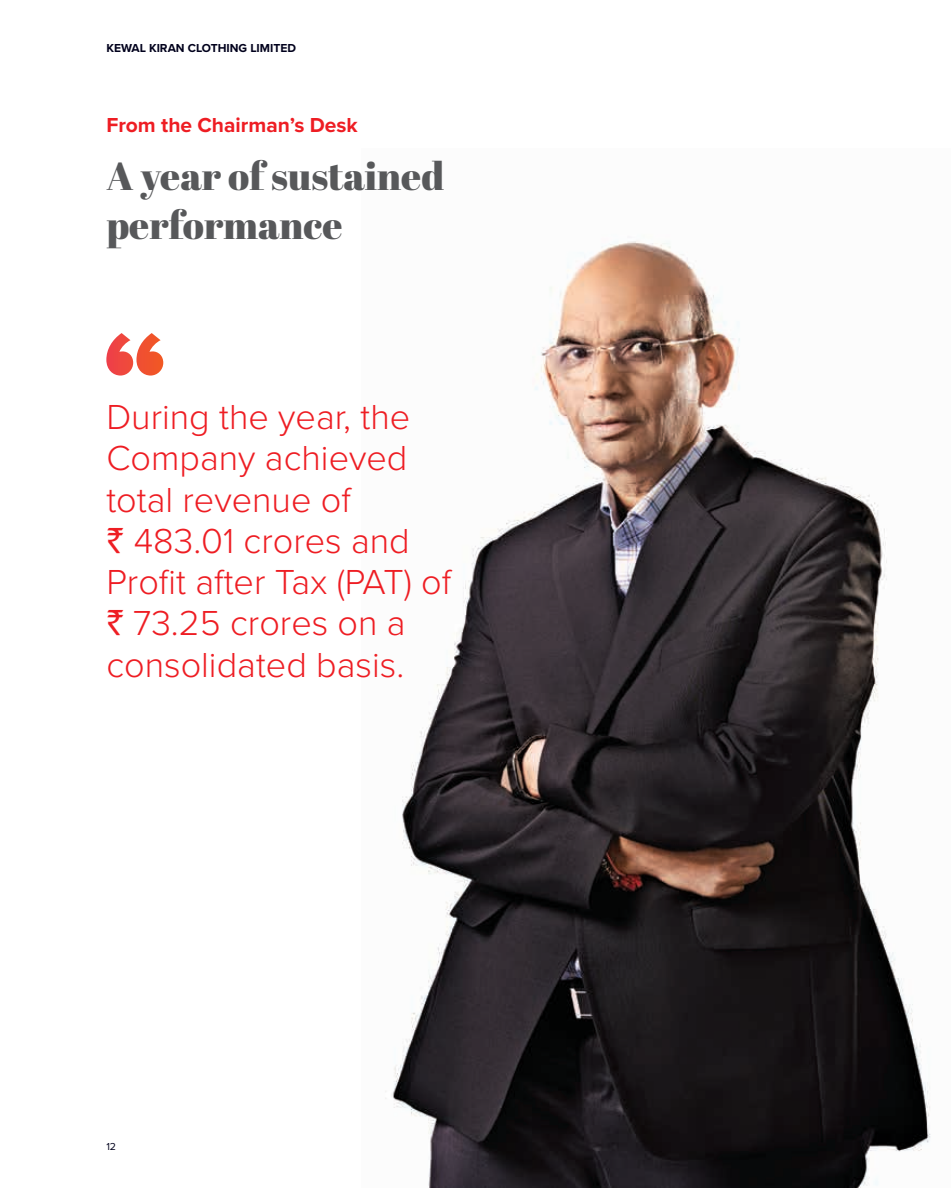
<style>
.page{position:relative;width:951px;height:1188px;background:#fff}
.page>*{position:absolute;margin:0;border:0;box-sizing:border-box;transform-origin:0 0}
.MainHeadRevised{font:39px/49.5px "Abril Fatface";color:#57585a}
.MainHeadRevised-2{font:300 36px/41.2px "Proxima Nova";color:#ee1d23}
.MainHeadRevised-3{font:700 21px "Proxima Nova";color:#ee1d23}
.t1{font:700 12px "Proxima Nova";color:#00001c}
.t2{font:10.5px "Proxima Nova";color:#00001c}
.s1{font-family:"Rupee";font-weight:400}
</style>
<div class="page">
<img style="left:385px;top:241px;width:546px;height:947px">
<svg style="left:106px;top:333px;width:57px;height:43px"></svg>
<p class="t1" style="left:106px;top:41px;width:191px">KEWAL KIRAN CLOTHING LIMITED</p>
<p class="MainHeadRevised-3" style="left:106px;top:112px;width:253px">From the Chairman’s Desk</p>
<p class="MainHeadRevised" style="left:106px;top:150px;width:339px">A year of sustained performance</p>
<p class="MainHeadRevised-2" style="left:106px;top:397px;width:346px">During the year, the<br>Company achieved total revenue of<br><span class="s1">`</span> 483.01 crores and<br>Profit after Tax (PAT) of <span class="s1">`</span> 73.25 crores on a consolidated basis.</p>
<p class="t2" style="left:106px;top:1140px;width:11px">12</p>
</div>
